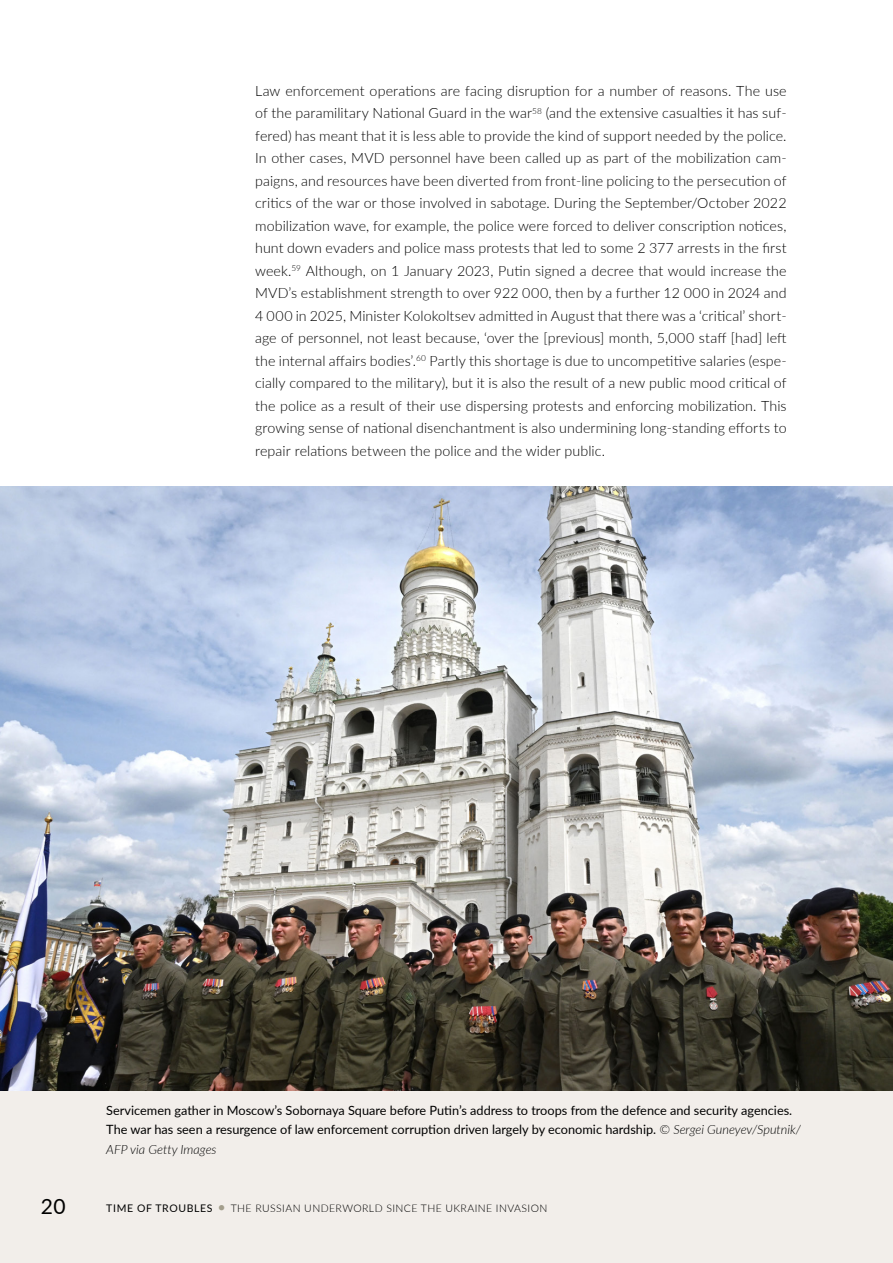
<style>
.page{position:relative;width:893px;height:1263px;background:#fff}
.page>*{position:absolute;margin:0;border:0;box-sizing:border-box;transform-origin:0 0}
.t1{font:21px "Lato";color:#000}
.t2{font:300 14.25px/22.5px "Lato";letter-spacing:.005em;color:#000;text-align:justify}
.t3{font:12.75px/19.5px "Lato";color:#000}
.t4{font:300 10.5px "Lato";letter-spacing:.04em;color:#000}
.s1{font-weight:300;font-style:italic}
.s2{font-weight:400}
.s3{font-size:18px;color:#a39e8c}
</style>
<div class="page">
<div style="left:0;top:1091px;width:893px;height:172px;background:#f2eeea"></div>
<img style="left:0;top:487px;width:893px;height:604px">
<p class="t2" style="left:255px;top:79px;width:533px">Law enforcement operations are facing disruption for a number of reasons. The use of the paramilitary National Guard in the war<sup>58</sup> (and the extensive casualties it has suf&shy;fered) has meant that it is less able to provide the kind of support needed by the police.<br>In other cases, MVD personnel have been called up as part of the mobilization cam&shy;paigns, and resources have been diverted from front-line policing to the persecution of critics of the war or those involved in sabotage. During the September/October 2022 mobilization wave, for example, the police were forced to deliver conscription notices, hunt down evaders and police mass protests that led to some 2 377 arrests in the first week.<sup>59</sup> Although, on 1 January 2023, Putin signed a decree that would increase the MVD’s establishment strength to over 922 000, then by a further 12 000 in 2024 and 4 000 in 2025, Minister Kolokoltsev admitted in August that there was a ‘critical’ short&shy;age of personnel, not least because, ‘over the [previous] month, 5,000 staff [had] left the internal affairs bodies’.<sup>60</sup> Partly this shortage is due to uncompetitive salaries (espe&shy;cially compared to the military), but it is also the result of a new public mood critical of the police as a result of their use dispersing protests and enforcing mobilization. This growing sense of national disenchantment is also undermining long-standing efforts to repair relations between the police and the wider public.</p>
<p class="t3" style="left:106px;top:1100px;width:696px">Servicemen gather in Moscow’s Sobornaya Square before Putin’s address to troops from the defence and security agencies.<br>The war has seen a resurgence of law enforcement corruption driven largely by economic hardship. <span class="s1">© Sergei Guneyev/Sputnik/<br>AFP via Getty Images</span></p>
<h1 class="t1" style="left:41px;top:1191px;width:26px">20</h1>
<p class="t4" style="left:106px;top:1200px;width:443px"><span class="s2">TIME OF TROUBLES</span> <span class="s3">•</span> THE RUSSIAN UNDERWORLD SINCE THE UKRAINE INVASION</p>
</div>
